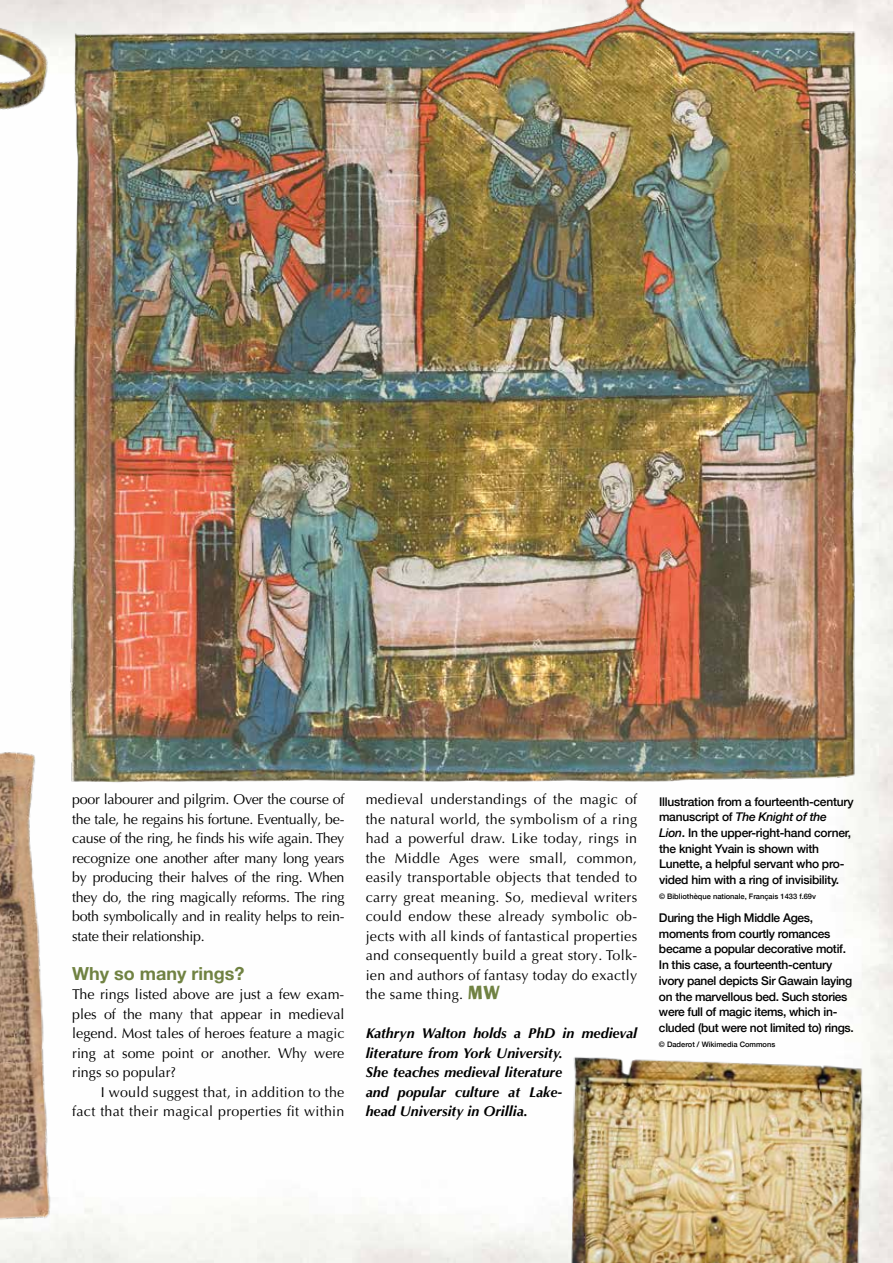
<style>
.page{position:relative;width:893px;height:1263px;background:#fff}
.page>*{position:absolute;margin:0;border:0;box-sizing:border-box;transform-origin:0 0}
.t1{font:700 18px "Helvetica Neue";color:#708242}
.t2{font:14.25px/19.5px "Optima LT Pro";letter-spacing:.02em;color:#000;text-align:justify}
.t3{font:italic 700 14.25px/19.5px "Optima LT Pro";color:#000}
.t4{font:500 12px/15.8px "Helvetica Neue";letter-spacing:-.025em;color:#000}
.t5{font:500 7.5px "Helvetica Neue";color:#000}
.s1{font-family:"Manofa";font-weight:500;font-stretch:condensed;font-size:18px;color:#708242}
.s2{font-style:italic}
</style>
<div class="page">
<img style="left:558px;top:1043px;width:318px;height:220px">
<img style="left:0;top:751px;width:51px;height:491px">
<img style="left:51px;top:0;width:824px;height:794px">
<img style="left:0;top:12px;width:83px;height:123px">
<p class="t2" style="left:72px;top:790px;width:274px">poor labourer and pilgrim. Over the course of the tale, he regains his fortune. Eventually, be&shy;cause of the ring, he finds his wife again. They recognize one another after many long years by producing their halves of the ring. When they do, the ring magically reforms. The ring both symbolically and in reality helps to rein&shy;state their relationship.</p>
<p class="t1" style="left:72px;top:959px;width:174px">Why so many rings?</p>
<p class="t2" style="left:72px;top:985px;width:274px">The rings listed above are just a few exam&shy;ples of the many that appear in medieval legend. Most tales of heroes feature a magic ring at some point or another. Why were rings so popular?</p>
<p class="t2" style="left:72px;top:1082px;width:274px;text-align:right">I would suggest that, in addition to the<br>fact that their magical properties fit within</p>
<p class="t2" style="left:366px;top:790px;width:273px">medieval understandings of the magic of the natural world, the symbolism of a ring had a powerful draw. Like today, rings in the Middle Ages were small, common, easily transportable objects that tended to carry great meaning. So, medieval writers could endow these already symbolic ob&shy;jects with all kinds of fantastical properties and consequently build a great story. Tolk&shy;ien and authors of fantasy today do exactly the same thing. <span class="s1">MW</span></p>
<p class="t3" style="left:366px;top:1023px;width:273px">Kathryn Walton holds a PhD in medieval literature from York University.<br>She teaches medieval literature<br>and popular culture at Lake-<br>head University in Orillia.</p>
<p class="t4" style="left:659px;top:792px;width:196px">Illustration from a fourteenth-century manuscript of <span class="s2">The Knight of the Lion</span>. In the upper-right-hand corner, the knight Yvain is shown with Lunette, a helpful servant who pro&shy;vided him with a ring of invisibility.</p>
<p class="t5" style="left:659px;top:890px;width:158px">© Bibliothèque nationale, Français 1433 f.69v</p>
<p class="t4" style="left:659px;top:909px;width:196px">During the High Middle Ages, moments from courtly romances became a popular decorative motif.<br>In this case, a fourteenth-century ivory panel depicts Sir Gawain laying on the marvellous bed. Such stories were full of magic items, which in&shy;cluded (but were not limited to) rings.</p>
<p class="t5" style="left:659px;top:1038px;width:118px">© Daderot / Wikimedia Commons</p>
</div>
